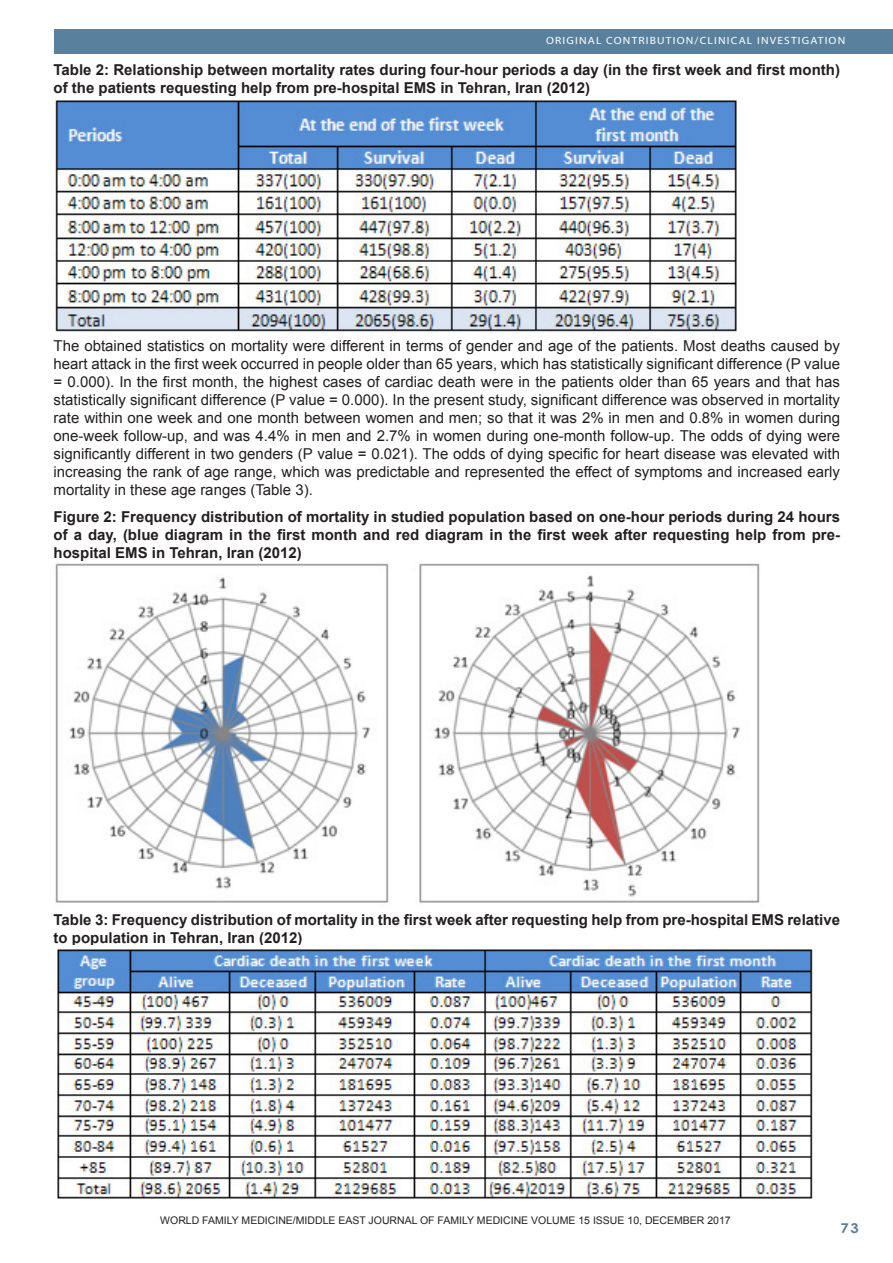
<style>
.page{position:relative;width:893px;height:1263px;background:#fff}
.page>*{position:absolute;margin:0;border:0;box-sizing:border-box;transform-origin:0 0}
.Footnote_Text{font:15px/18px "Arial";color:#231f20;text-align:justify}
.Footnote_Text-2{font:700 15px/18px "Arial";color:#231f20}
.t1{font:700 13.5px "Century Gothic";color:#59809c;scale:1.1 1}
.Footnote_Text-3{font:10.5px "Arial";color:#231f20}
.t2{font:10.5px "Myriad";letter-spacing:.1em;color:#fff;scale:1.1 1}
</style>
<div class="page">
<div style="left:54px;top:30px;width:839px;height:24px;background:#59809c"></div>
<img style="left:55px;top:100px;width:682px;height:232px">
<img style="left:55px;top:563px;width:705px;height:340px">
<img style="left:57px;top:945px;width:756px;height:254px">
<p class="t2" style="left:546px;top:35px;width:273px">ORIGINAL CONTRIBUTION/CLINICAL INVESTIGATION</p>
<p class="Footnote_Text-2" style="left:54px;top:62px;width:788px">Table 2: Relationship between mortality rates during four-hour periods a day (in the first week and first month) of the patients requesting help from pre-hospital EMS in Tehran, Iran (2012)</p>
<p class="Footnote_Text" style="left:54px;top:337px;width:788px">The obtained statistics on mortality were different in terms of gender and age of the patients. Most deaths caused by heart attack in the first week occurred in people older than 65 years, which has statistically significant difference (P value = 0.000). In the first month, the highest cases of cardiac death were in the patients older than 65 years and that has statistically significant difference (P value = 0.000). In the present study, significant difference was observed in mortality rate within one week and one month between women and men; so that it was 2% in men and 0.8% in women during one-week follow-up, and was 4.4% in men and 2.7% in women during one-month follow-up. The odds of dying were significantly different in two genders (P value = 0.021). The odds of dying specific for heart disease was elevated with increasing the rank of age range, which was predictable and represented the effect of symptoms and increased early mortality in these age ranges (Table 3).</p>
<p class="Footnote_Text-2" style="left:54px;top:509px;width:788px;text-align:justify">Figure 2: Frequency distribution of mortality in studied population based on one-hour periods during 24 hours of a day, (blue diagram in the first month and red diagram in the first week after requesting help from pre&shy;hospital EMS in Tehran, Iran (2012)</p>
<p class="Footnote_Text-2" style="left:54px;top:911px;width:788px">Table 3: Frequency distribution of mortality in the first week after requesting help from pre-hospital EMS relative to population in Tehran, Iran (2012)</p>
<p class="Footnote_Text-3" style="left:160px;top:1214px;width:572px">WORLD FAMILY MEDICINE/MIDDLE EAST JOURNAL OF FAMILY MEDICINE VOLUME 15 ISSUE 10, DECEMBER 2017</p>
<p class="t1" style="left:840px;top:1218px;width:18px">73</p>
</div>
